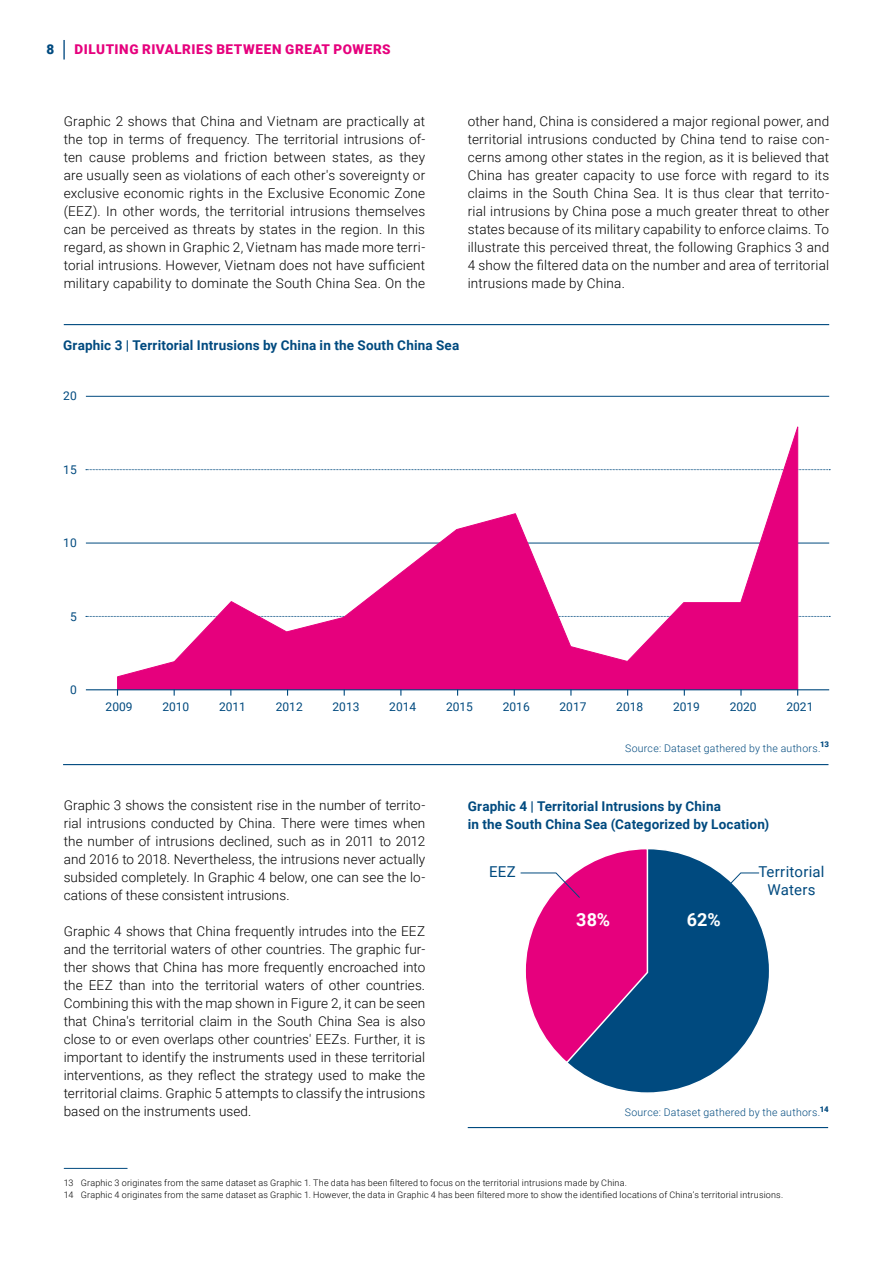
<style>
.page{position:relative;width:893px;height:1263px;background:#fff}
.page>*{position:absolute;margin:0;border:0;box-sizing:border-box;transform-origin:0 0}
.t1{font:700 18px "Roboto";color:#fff}
.t2{font:15px/18px "Roboto";letter-spacing:.02em;color:#004a7f;text-align:center}
.t3{font:300 13.5px/18px "Roboto";letter-spacing:.01em;color:#000;text-align:justify}
.t4{font:700 13.5px/18px "Roboto";letter-spacing:.015em;color:#004a7f}
.t5{font:900 13.5px "Roboto";letter-spacing:.04em;color:#e6007d}
.t6{font:900 13.5px "Roboto";color:#004a7f}
.t7{font:12px "Roboto";color:#004a7f}
.t8{font:300 10.5px "Roboto";letter-spacing:.025em;color:#004a7f}
.t9{font:300 9px/12px "Roboto";letter-spacing:.02em;color:#000}
</style>
<div class="page">
<hr style="left:63px;top:40px;width:2px;height:20px;background:#1d5d8f">
<svg style="left:86px;top:616px;width:744px;height:1px"></svg>
<svg style="left:86px;top:469px;width:744px;height:1px"></svg>
<hr style="left:86px;top:543px;width:743px;height:1px;background:#004a7f">
<svg style="left:117px;top:426px;width:681px;height:263px"></svg>
<div style="left:525px;top:848px;width:245px;height:245px;background:#004a7f;border-radius:50%"></div>
<hr style="left:64px;top:324px;width:765px;height:1px;background:#004a7f">
<hr style="left:63px;top:764px;width:765px;height:1px;background:#004a7f">
<hr style="left:64px;top:1168px;width:63px;height:1px;background:#004a7f">
<hr style="left:468px;top:1127px;width:360px;height:1px;background:#004a7f">
<hr style="left:86px;top:396px;width:743px;height:1px;background:#004a7f">
<svg style="left:740px;top:690px;width:2px;height:6px"></svg>
<svg style="left:520px;top:848px;width:129px;height:217px"></svg>
<svg style="left:718px;top:872px;width:41px;height:26px"></svg>
<hr style="left:86px;top:689px;width:743px;height:1px;background:#004a7f">
<p class="t6" style="left:47px;top:40px;width:9px">8</p>
<p class="t5" style="left:75px;top:40px;width:317px">DILUTING RIVALRIES BETWEEN GREAT POWERS</p>
<p class="t3" style="left:64px;top:112px;width:363px">Graphic 2 shows that China and Vietnam are practically at the top in terms of frequency. The territorial intrusions of&shy;ten cause problems and friction between states, as they are usually seen as violations of each other's sovereignty or exclusive economic rights in the Exclusive Economic Zone (EEZ). In other words, the territorial intrusions themselves can be perceived as threats by states in the region. In this regard, as shown in Graphic 2, Vietnam has made more terri&shy;torial intrusions. However, Vietnam does not have sufficient military capability to dominate the South China Sea. On the</p>
<p class="t3" style="left:468px;top:112px;width:363px">other hand, China is considered a major regional power, and territorial intrusions conducted by China tend to raise con&shy;cerns among other states in the region, as it is believed that China has greater capacity to use force with regard to its claims in the South China Sea. It is thus clear that territo&shy;rial intrusions by China pose a much greater threat to other states because of its military capability to enforce claims. To illustrate this perceived threat, the following Graphics 3 and 4 show the filtered data on the number and area of territorial intrusions made by China.</p>
<p class="t4" style="left:63px;top:336px;width:398px">Graphic 3 | Territorial Intrusions by China in the South China Sea</p>
<p class="t7" style="left:63px;top:388px;width:15px">20</p>
<p class="t7" style="left:63px;top:461px;width:15px">15</p>
<p class="t7" style="left:63px;top:535px;width:15px">10</p>
<p class="t7" style="left:70px;top:608px;width:8px">5</p>
<p class="t7" style="left:70px;top:682px;width:8px">0</p>
<p class="t7" style="left:106px;top:698px;width:28px">2009</p>
<p class="t7" style="left:162px;top:698px;width:28px">2010</p>
<p class="t7" style="left:219px;top:698px;width:28px">2011</p>
<p class="t7" style="left:276px;top:698px;width:28px">2012</p>
<p class="t7" style="left:333px;top:698px;width:28px">2013</p>
<p class="t7" style="left:389px;top:698px;width:28px">2014</p>
<p class="t7" style="left:446px;top:698px;width:28px">2015</p>
<p class="t7" style="left:503px;top:698px;width:28px">2016</p>
<p class="t7" style="left:559px;top:698px;width:28px">2017</p>
<p class="t7" style="left:616px;top:698px;width:28px">2018</p>
<p class="t7" style="left:673px;top:698px;width:28px">2019</p>
<p class="t7" style="left:730px;top:698px;width:28px">2020</p>
<p class="t7" style="left:786px;top:698px;width:28px">2021</p>
<p class="t8" style="left:625px;top:740px;width:206px">Source: Dataset gathered by the authors.<sup>13</sup></p>
<p class="t3" style="left:64px;top:796px;width:363px">Graphic 3 shows the consistent rise in the number of territo&shy;rial intrusions conducted by China. There were times when the number of intrusions declined, such as in 2011 to 2012 and 2016 to 2018. Nevertheless, the intrusions never actually subsided completely. In Graphic 4 below, one can see the lo&shy;cations of these consistent intrusions.</p>
<p class="t3" style="left:64px;top:922px;width:363px">Graphic 4 shows that China frequently intrudes into the EEZ and the territorial waters of other countries. The graphic fur&shy;ther shows that China has more frequently encroached into the EEZ than into the territorial waters of other countries.<br>Combining this with the map shown in Figure 2, it can be seen that China's territorial claim in the South China Sea is also close to or even overlaps other countries' EEZs. Further, it is important to identify the instruments used in these territorial interventions, as they reflect the strategy used to make the territorial claims. Graphic 5 attempts to classify the intrusions based on the instruments used.</p>
<p class="t4" style="left:468px;top:796px;width:303px">Graphic 4 | Territorial Intrusions by China<br>in the South China Sea (Categorized by Location)</p>
<p class="t2" style="left:489px;top:862px;width:28px">EEZ</p>
<p class="t2" style="left:759px;top:862px;width:67px">Territorial<br>Waters</p>
<h1 class="t1" style="left:576px;top:907px;width:36px">38%</h1>
<h1 class="t1" style="left:687px;top:907px;width:35px">62%</h1>
<p class="t8" style="left:625px;top:1105px;width:206px">Source: Dataset gathered by the authors.<sup>14</sup></p>
<p class="t9" style="left:64px;top:1176px;width:721px">13 Graphic 3 originates from the same dataset as Graphic 1. The data has been filtered to focus on the territorial intrusions made by China.<br>14 Graphic 4 originates from the same dataset as Graphic 1. However, the data in Graphic 4 has been filtered more to show the identified locations of China’s territorial intrusions.</p>
</div>
